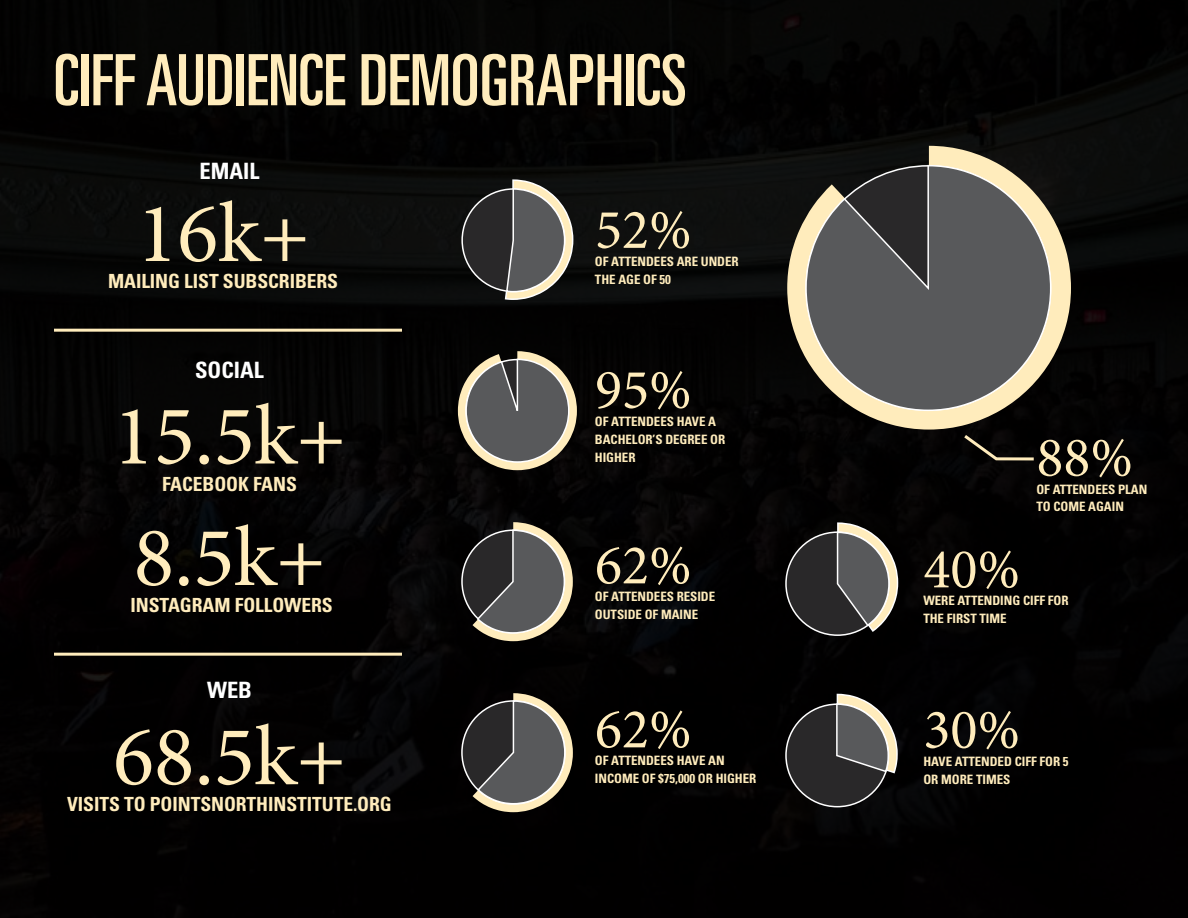
<style>
.page{position:relative;width:1188px;height:918px;background:#000}
.page>*{position:absolute;margin:0;border:0;box-sizing:border-box;transform-origin:0 0}
.t1{font:85.5px "Minion Pro";letter-spacing:-.005em;color:#ffecbc}
.t2{font:70.8px "Univers LT Pro Ult Cond";color:#ffecbc}
.t3{font:56.55px "Minion Pro";letter-spacing:-.005em;color:#ffecbc}
.t4{font:700 condensed 22.5px "Univers LT Pro";color:#fff}
.t5{font:700 condensed 19.5px "Univers LT Pro";letter-spacing:-.005em;color:#ffecbc}
.t6{font:700 condensed 12.9px/17.9px "Univers LT Pro";letter-spacing:-.005em;color:#ffecbc}
</style>
<div class="page">
<hr style="left:54px;top:329px;width:348px;height:3px;background:#ffecbc">
<hr style="left:54px;top:653px;width:348px;height:3px;background:#ffecbc">
<div style="left:786px;top:532px;width:103px;height:103px;background:#292829;border-radius:50%"></div>
<svg style="left:836px;top:522px;width:63px;height:111px"></svg>
<div style="left:786px;top:704px;width:102px;height:103px;background:#292829;border-radius:50%"></div>
<svg style="left:835px;top:693px;width:64px;height:81px"></svg>
<svg style="left:787px;top:146px;width:284px;height:284px"></svg>
<svg style="left:805px;top:164px;width:247px;height:248px;background:#65635f"></svg>
<div style="left:462px;top:530px;width:102px;height:103px;background:#292829;border-radius:50%"></div>
<svg style="left:473px;top:522px;width:100px;height:119px"></svg>
<div style="left:462px;top:701px;width:103px;height:103px;background:#292829;border-radius:50%"></div>
<svg style="left:473px;top:693px;width:100px;height:119px"></svg>
<svg style="left:458px;top:351px;width:119px;height:119px"></svg>
<div style="left:462px;top:189px;width:103px;height:103px;background:#292829;border-radius:50%"></div>
<svg style="left:504px;top:179px;width:70px;height:122px"></svg>
<svg style="left:964px;top:432px;width:70px;height:30px"></svg>
<h2 class="t2" style="left:54px;top:31px;width:634px">CIFF AUDIENCE DEMOGRAPHICS</h2>
<h3 class="t4" style="left:200px;top:158px;width:61px">EMAIL</h3>
<h1 class="t1" style="left:137px;top:176px;width:175px">16k+</h1>
<h3 class="t5" style="left:108px;top:269px;width:232px">MAILING LIST SUBSCRIBERS</h3>
<h3 class="t4" style="left:195px;top:356px;width:70px">SOCIAL</h3>
<h1 class="t1" style="left:113px;top:379px;width:234px">15.5k+</h1>
<h3 class="t5" style="left:162px;top:472px;width:136px">FACEBOOK FANS</h3>
<h1 class="t1" style="left:133px;top:500px;width:194px">8.5k+</h1>
<h3 class="t5" style="left:131px;top:593px;width:204px">INSTAGRAM FOLLOWERS</h3>
<h3 class="t4" style="left:207px;top:677px;width:47px">WEB</h3>
<h1 class="t1" style="left:113px;top:700px;width:234px">68.5k+</h1>
<h3 class="t5" style="left:67px;top:792px;width:326px">VISITS TO POINTSNORTHINSTITUTE.ORG</h3>
<h3 class="t3" style="left:595px;top:192px;width:98px">52%</h3>
<p class="t6" style="left:595px;top:252px;width:145px">OF ATTENDEES ARE UNDER<br>THE AGE OF 50</p>
<h3 class="t3" style="left:595px;top:352px;width:98px">95%</h3>
<p class="t6" style="left:595px;top:412px;width:132px">OF ATTENDEES HAVE A<br>BACHELOR’S DEGREE OR<br>HIGHER</p>
<h3 class="t3" style="left:595px;top:527px;width:98px">62%</h3>
<p class="t6" style="left:595px;top:588px;width:122px">OF ATTENDEES RESIDE<br>OUTSIDE OF MAINE</p>
<h3 class="t3" style="left:595px;top:691px;width:98px">62%</h3>
<p class="t6" style="left:595px;top:752px;width:163px">OF ATTENDEES HAVE AN<br>INCOME OF $75,000 OR HIGHER</p>
<h3 class="t3" style="left:1036px;top:420px;width:98px">88%</h3>
<p class="t6" style="left:1036px;top:480px;width:113px">OF ATTENDEES PLAN<br>TO COME AGAIN</p>
<h3 class="t3" style="left:923px;top:531px;width:98px">40%</h3>
<p class="t6" style="left:923px;top:592px;width:147px">WERE ATTENDING CIFF FOR<br>THE FIRST TIME</p>
<h3 class="t3" style="left:923px;top:692px;width:98px">30%</h3>
<p class="t6" style="left:923px;top:752px;width:147px">HAVE ATTENDED CIFF FOR 5<br>OR MORE TIMES</p>
</div>
